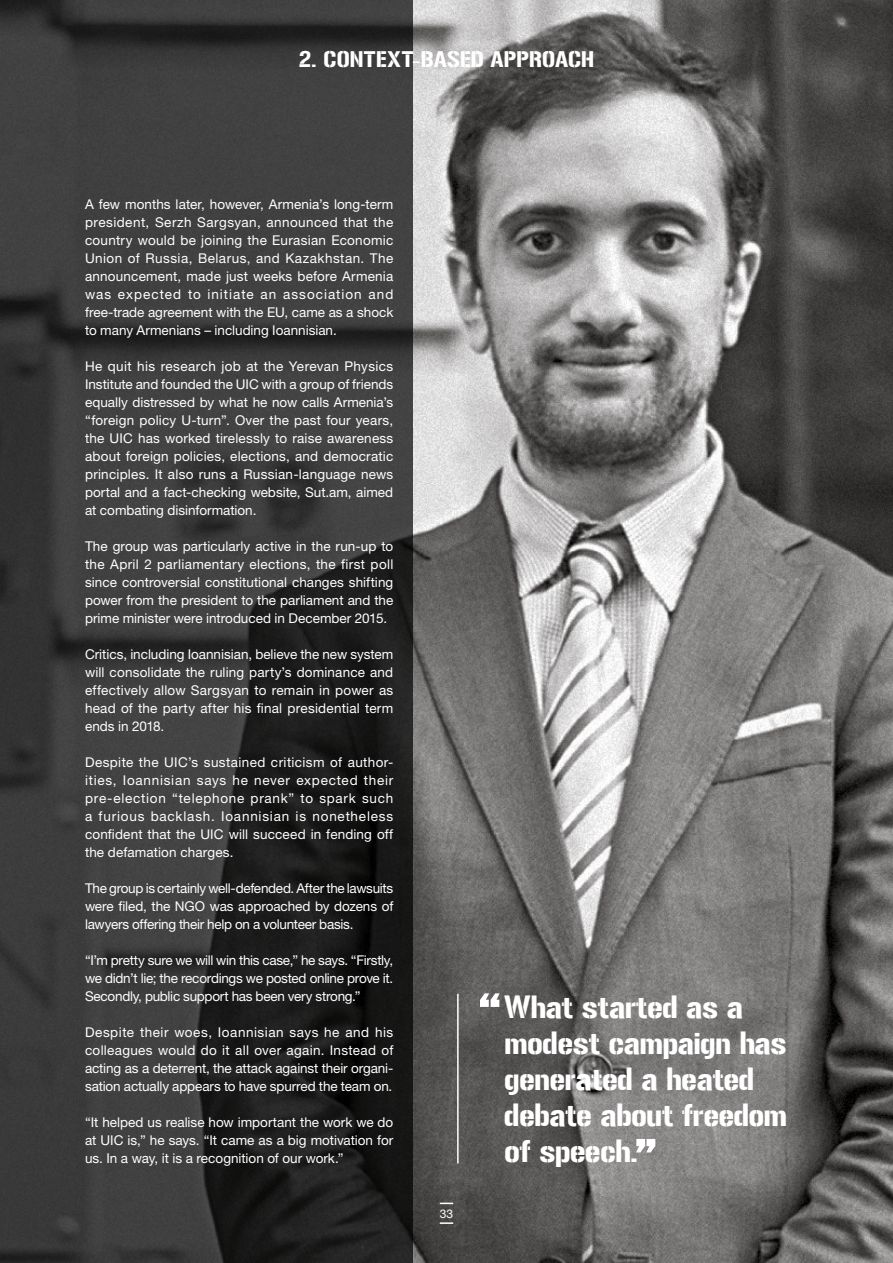
<style>
.page{position:relative;width:893px;height:1263px;background:#fff}
.page>*{position:absolute;margin:0;border:0;box-sizing:border-box;transform-origin:0 0}
.t1{font:32.1px/36px "Gunplay";letter-spacing:-.025em;color:#fff}
.t2{font:22.5px "Gunplay";color:#fff}
.t3{font:13.5px/18px "Helvetica Neue LT Std";color:#fff;text-align:justify}
.t4{font:12px "Helvetica Neue LT Std";color:#fff}
.s1{font-size:60px}
</style>
<div class="page">
<img style="left:412px;top:0;width:481px;height:1263px">
<svg style="left:0;top:0;width:412px;height:1263px;background:#343433"></svg>
<hr style="left:457px;top:994px;width:2px;height:169px;background:#fff">
<svg style="left:440px;top:1222px;width:13px;height:2px"></svg>
<svg style="left:440px;top:1202px;width:13px;height:2px"></svg>
<h2 class="t2" style="left:299px;top:47px;width:297px">2. CONTEXT-BASED APPROACH</h2>
<p class="t3" style="left:85px;top:195px;width:310px">A few months later, however, Armenia’s long-term president, Serzh Sargsyan, announced that the country would be joining the Eurasian Economic Union of Russia, Belarus, and Kazakhstan. The announcement, made just weeks before Armenia was expected to initiate an association and free-trade agreement with the EU, came as a shock to many Armenians – including Ioannisian.</p>
<p class="t3" style="left:85px;top:357px;width:310px">He quit his research job at the Yerevan Physics Institute and founded the UIC with a group of friends equally distressed by what he now calls Armenia’s “foreign policy U-turn”. Over the past four years, the UIC has worked tirelessly to raise awareness about foreign policies, elections, and democratic principles. It also runs a Russian-language news portal and a fact-checking website, Sut.am, aimed at combating disinformation.</p>
<p class="t3" style="left:85px;top:537px;width:310px">The group was particularly active in the run-up to the April 2 parliamentary elections, the first poll since controversial constitutional changes shifting power from the president to the parliament and the prime minister were introduced in December 2015.</p>
<p class="t3" style="left:85px;top:645px;width:310px">Critics, including Ioannisian, believe the new system will consolidate the ruling party’s dominance and effectively allow Sargsyan to remain in power as head of the party after his final presidential term ends in 2018.</p>
<p class="t3" style="left:85px;top:753px;width:310px">Despite the UIC’s sustained criticism of author&shy;ities, Ioannisian says he never expected their pre-election “telephone prank” to spark such a furious backlash. Ioannisian is nonetheless confident that the UIC will succeed in fending off the defamation charges.</p>
<p class="t3" style="left:85px;top:879px;width:310px">The group is certainly well-defended. After the lawsuits were filed, the NGO was approached by dozens of lawyers offering their help on a volunteer basis.</p>
<p class="t3" style="left:85px;top:951px;width:310px">“I’m pretty sure we will win this case,” he says. “Firstly, we didn’t lie; the recordings we posted online prove it.<br>Secondly, public support has been very strong.”</p>
<p class="t3" style="left:85px;top:1023px;width:310px">Despite their woes, Ioannisian says he and his colleagues would do it all over again. Instead of acting as a deterrent, the attack against their organi&shy;sation actually appears to have spurred the team on.</p>
<p class="t3" style="left:85px;top:1113px;width:310px">“It helped us realise how important the work we do at UIC is,” he says. “It came as a big motivation for us. In a way, it is a recognition of our work.”</p>
<p class="t4" style="left:440px;top:1206px;width:15px">33</p>
<h1 class="t1" style="left:504px;top:989px;width:285px;text-indent:-26px"><span class="s1">“</span>What started as a modest campaign has generated a heated debate about freedom of speech.<span class="s1">”</span></h1>
</div>
